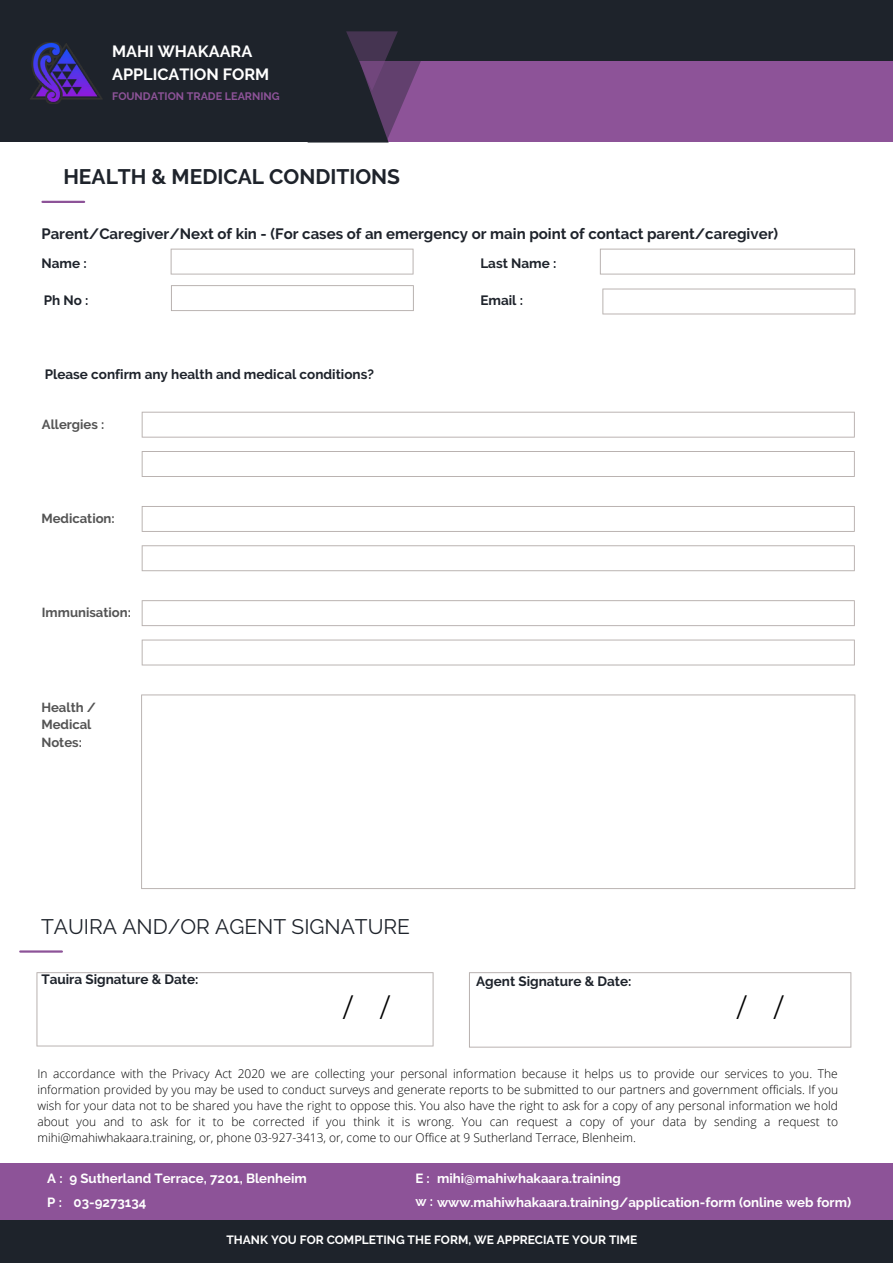
<style>
.page{position:relative;width:893px;height:1264px;background:#fff}
.page>*{position:absolute;margin:0;border:0;box-sizing:border-box;transform-origin:0 0}
.t1{font:300 33px "Open Sans";color:#000}
.t2{font:21px "Raleway";color:#1e232b}
.t3{font:700 21px "Raleway";color:#1e232b}
.t4{font:700 16.2px/22.4px "Raleway";color:#fff}
.t5{font:700 15px "Raleway";color:#1e232b}
.t6{font:700 13.5px "Raleway";color:#1e232b}
.t7{font:700 13.2px/24px "Raleway";color:#fff}
.t8{font:700 13.05px/17.5px "Raleway";color:#545454}
.t9{font:300 12px/16px "Open Sans";color:#000;text-align:justify}
.t10{font:700 12px "Raleway";color:#fff}
.t11{font:700 10.8px "Raleway";color:#8d5398}
</style>
<div class="page">
<div style="left:0;top:0;width:892px;height:108px;background:#1e232b"></div>
<div style="left:335px;top:61px;width:557px;height:81px;background:#8d5398"></div>
<div style="left:0;top:9px;width:308px;height:133px;background:#1e232b"></div>
<svg style="left:308px;top:31px;width:113px;height:111px"></svg>
<img style="left:30px;top:43px;width:72px;height:60px">
<div style="left:0;top:1163px;width:892px;height:83px;background:#8d5398"></div>
<div style="left:0;top:1220px;width:892px;height:42px;background:#1e232b"></div>
<hr style="left:42px;top:201px;width:42px;height:2px;background:#8d5398">
<svg style="left:142px;top:412px;width:712px;height:25px"></svg>
<svg style="left:142px;top:451px;width:712px;height:26px"></svg>
<svg style="left:142px;top:506px;width:712px;height:26px"></svg>
<svg style="left:142px;top:545px;width:712px;height:26px"></svg>
<svg style="left:142px;top:600px;width:712px;height:26px"></svg>
<svg style="left:142px;top:639px;width:712px;height:26px"></svg>
<svg style="left:141px;top:694px;width:714px;height:195px"></svg>
<svg style="left:171px;top:249px;width:242px;height:25px"></svg>
<svg style="left:599px;top:249px;width:256px;height:25px"></svg>
<svg style="left:171px;top:285px;width:243px;height:26px"></svg>
<svg style="left:602px;top:288px;width:253px;height:26px"></svg>
<svg style="left:36px;top:972px;width:397px;height:74px"></svg>
<svg style="left:469px;top:972px;width:382px;height:75px"></svg>
<hr style="left:20px;top:950px;width:42px;height:2px;background:#8d5398">
<h3 class="t4" style="left:112px;top:40px;width:159px">MAHI WHAKAARA<br>APPLICATION FORM</h3>
<p class="t11" style="left:112px;top:89px;width:169px">FOUNDATION TRADE LEARNING</p>
<h2 class="t3" style="left:63px;top:165px;width:338px">HEALTH &amp; MEDICAL CONDITIONS</h2>
<p class="t5" style="left:41px;top:224px;width:738px">Parent/Caregiver/Next of kin - (For cases of an emergency or main point of contact parent/caregiver)</p>
<p class="t6" style="left:41px;top:255px;width:47px">Name :</p>
<p class="t6" style="left:480px;top:255px;width:77px">Last Name :</p>
<p class="t6" style="left:44px;top:292px;width:46px">Ph No :</p>
<p class="t6" style="left:480px;top:292px;width:44px">Email :</p>
<p class="t6" style="left:45px;top:366px;width:330px">Please confirm any health and medical conditions?</p>
<p class="t8" style="left:42px;top:415px;width:64px">Allergies :</p>
<p class="t8" style="left:41px;top:510px;width:75px">Medication:</p>
<p class="t8" style="left:42px;top:604px;width:91px">Immunisation:</p>
<p class="t8" style="left:41px;top:698px;width:56px">Health /<br>Medical<br>Notes:</p>
<h2 class="t2" style="left:41px;top:914px;width:370px">TAUIRA AND/OR AGENT SIGNATURE</h2>
<p class="t6" style="left:41px;top:971px;width:159px">Tauira Signature &amp; Date:</p>
<p class="t6" style="left:476px;top:973px;width:157px">Agent Signature &amp; Date:</p>
<h1 class="t1" style="left:342px;top:983px;width:50px">/ /</h1>
<h1 class="t1" style="left:736px;top:983px;width:50px">/ /</h1>
<p class="t9" style="left:37px;top:1065px;width:802px">In accordance with the Privacy Act 2020 we are collecting your personal information because it helps us to provide our services to you. The information provided by you may be used to conduct surveys and generate reports to be submitted to our partners and government officials. If you wish for your data not to be shared you have the right to oppose this. You also have the right to ask for a copy of any personal information we hold about you and to ask for it to be corrected if you think it is wrong. You can request a copy of your data by sending a request to mihi@mahiwhakaara.training, or, phone 03-927-3413, or, come to our Office at 9 Sutherland Terrace, Blenheim.</p>
<p class="t7" style="left:47px;top:1166px;width:17px">A:<br>P:</p>
<p class="t7" style="left:74px;top:1166px;width:235px;text-indent:-4px">9 Sutherland Terrace, 7201, Blenheim<br>03-9273134</p>
<p class="t7" style="left:415px;top:1166px;width:207px">E : mihi@mahiwhakaara.training</p>
<p class="t10" style="left:226px;top:1232px;width:412px">THANK YOU FOR COMPLETING THE FORM, WE APPRECIATE YOUR TIME</p>
<p class="t7" style="left:415px;top:1189px;width:437px">w : www.mahiwhakaara.training/application-form (online web form)</p>
</div>
